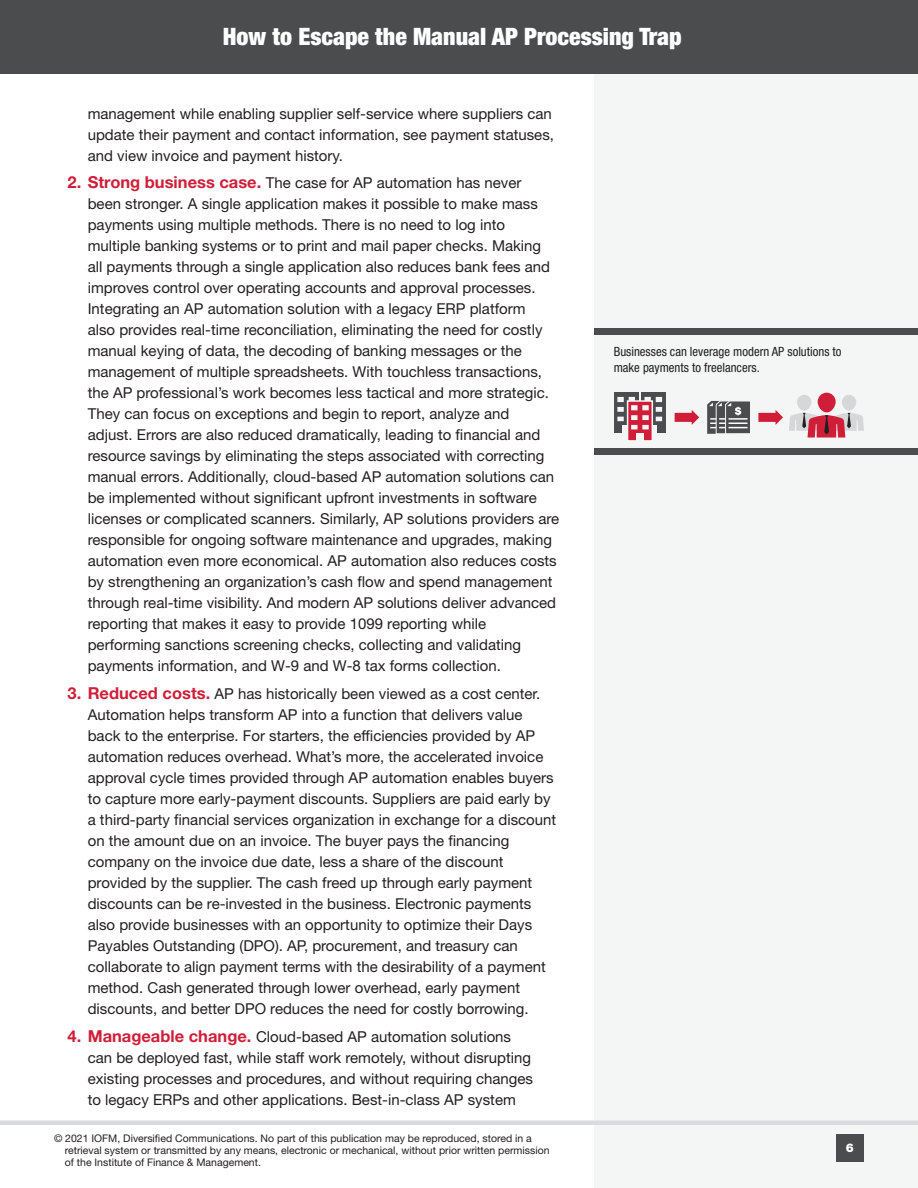
<style>
.page{position:relative;width:918px;height:1188px;background:#fff}
.page>*{position:absolute;margin:0;border:0;box-sizing:border-box;transform-origin:0 0}
.t1{font:900 condensed 24px "Helvetica Neue LT Std";color:#fff}
.t2{font:15px/21px "Helvetica Neue LT Std";color:#231f20}
.t3{font:condensed 12.75px/15.8px "Helvetica Neue LT Std";color:#231f20}
.t4{font:900 12px "Helvetica Neue LT Std";color:#fff}
.t5{font:10.5px/12px "Helvetica Neue LT Std";color:#231f20}
.s1{font-weight:700;font-size:16.5px;color:#d01e39}
</style>
<div class="page">
<div style="left:594px;top:0;width:324px;height:1188px;background:#f4f5f5"></div>
<div style="left:0;top:0;width:918px;height:74px;background:#4b4c4d"></div>
<div style="left:836px;top:1134px;width:28px;height:28px;background:#4b4c4d"></div>
<div style="left:0;top:1120px;width:918px;height:5px;background:#d9dadc"></div>
<div style="left:594px;top:328px;width:324px;height:6px;background:#4b4c4d"></div>
<div style="left:594px;top:449px;width:324px;height:6px;background:#4b4c4d"></div>
<div style="left:842px;top:395px;width:14px;height:16px;background:#d6d7d9;border-radius:50%"></div>
<div style="left:797px;top:395px;width:14px;height:16px;background:#d6d7d9;border-radius:50%"></div>
<div style="left:818px;top:393px;width:18px;height:19px;background:#d01e39;border-radius:9px"></div>
<svg style="left:789px;top:413px;width:75px;height:25px"></svg>
<div style="left:641px;top:393px;width:25px;height:40px;background:#4b4c4d"></div>
<div style="left:650px;top:425px;width:7px;height:9px;background:#f4f5f5"></div>
<div style="left:614px;top:393px;width:25px;height:40px;background:#4b4c4d"></div>
<div style="left:622px;top:425px;width:8px;height:9px;background:#f4f5f5"></div>
<div style="left:627px;top:400px;width:26px;height:42px;background:#d01e39;border:2px solid #f4f5f5"></div>
<svg style="left:617px;top:397px;width:45px;height:32px"></svg>
<div style="left:636px;top:433px;width:8px;height:9px;background:#f4f5f5"></div>
<svg style="left:675px;top:410px;width:24px;height:15px"></svg>
<svg style="left:758px;top:410px;width:25px;height:15px"></svg>
<svg style="left:707px;top:401px;width:43px;height:33px"></svg>
<h1 class="t1" style="left:223px;top:22px;width:460px">How to Escape the Manual AP Processing Trap</h1>
<p class="t2" style="left:88px;top:103px;width:468px">management while enabling supplier self-service where suppliers can update their payment and contact information, see payment statuses, and view invoice and payment history.</p>
<p class="t2" style="left:88px;top:172px;width:473px;text-indent:-20px"><span class="s1">2. Strong business case.</span> The case for AP automation has never<br>been stronger. A single application makes it possible to make mass payments using multiple methods. There is no need to log into multiple banking systems or to print and mail paper checks. Making all payments through a single application also reduces bank fees and improves control over operating accounts and approval processes.<br>Integrating an AP automation solution with a legacy ERP platform<br>also provides real-time reconciliation, eliminating the need for costly manual keying of data, the decoding of banking messages or the management of multiple spreadsheets. With touchless transactions, the AP professional’s work becomes less tactical and more strategic.<br>They can focus on exceptions and begin to report, analyze and<br>adjust. Errors are also reduced dramatically, leading to financial and resource savings by eliminating the steps associated with correcting manual errors. Additionally, cloud-based AP automation solutions can be implemented without significant upfront investments in software licenses or complicated scanners. Similarly, AP solutions providers are responsible for ongoing software maintenance and upgrades, making automation even more economical. AP automation also reduces costs by strengthening an organization’s cash flow and spend management through real-time visibility. And modern AP solutions deliver advanced reporting that makes it easy to provide 1099 reporting while performing sanctions screening checks, collecting and validating payments information, and W-9 and W-8 tax forms collection.</p>
<p class="t2" style="left:88px;top:683px;width:470px;text-indent:-20px"><span class="s1">3. Reduced costs.</span> AP has historically been viewed as a cost center.<br>Automation helps transform AP into a function that delivers value back to the enterprise. For starters, the efficiencies provided by AP automation reduces overhead. What’s more, the accelerated invoice approval cycle times provided through AP automation enables buyers to capture more early-payment discounts. Suppliers are paid early by a third-party financial services organization in exchange for a discount on the amount due on an invoice. The buyer pays the financing company on the invoice due date, less a share of the discount provided by the supplier. The cash freed up through early payment discounts can be re-invested in the business. Electronic payments also provide businesses with an opportunity to optimize their Days Payables Outstanding (DPO). AP, procurement, and treasury can collaborate to align payment terms with the desirability of a payment method. Cash generated through lower overhead, early payment discounts, and better DPO reduces the need for costly borrowing.</p>
<p class="t2" style="left:88px;top:1026px;width:447px;text-indent:-20px"><span class="s1">4. Manageable change.</span> Cloud-based AP automation solutions can be deployed fast, while staff work remotely, without disrupting existing processes and procedures, and without requiring changes to legacy ERPs and other applications. Best-in-class AP system</p>
<p class="t5" style="left:65px;top:1132px;width:486px;text-indent:-11px">© 2021 IOFM, Diversified Communications. No part of this publication may be reproduced, stored in a retrieval system or transmitted by any means, electronic or mechanical, without prior written permission of the Institute of Finance &amp; Management.</p>
<p class="t3" style="left:614px;top:343px;width:229px">Businesses can leverage modern AP solutions to make payments to freelancers.</p>
<p class="t4" style="left:846px;top:1141px;width:10px">6</p>
</div>
